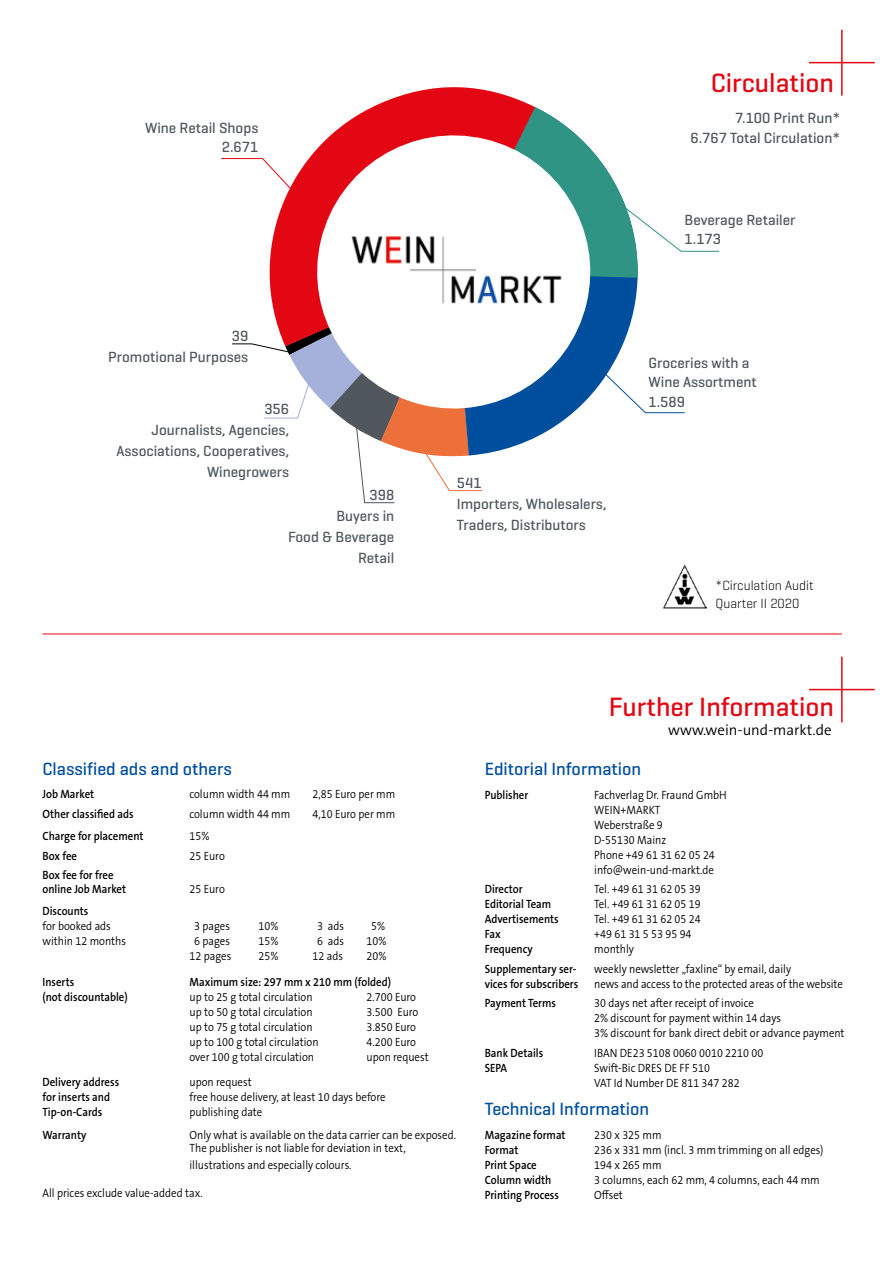
<style>
.page{position:relative;width:893px;height:1263px;background:#fff}
.page>*{position:absolute;margin:0;border:0;box-sizing:border-box;transform-origin:0 0}
.t1{font:500 27px "Geogrotesque";color:#e30613}
.t2{font:500 18px "Geogrotesque";color:#004f9f}
.t3{font:500 15px/21px "Geogrotesque";color:#50585d;text-align:right}
.t4{font:300 15px "The Sans B W4";color:#000}
.t5{font:300 13.5px/18px "Geogrotesque";color:#000}
.t6{font:300 12px/15px "The Sans B W4";color:#000;scale:.9 1}
.t7{font:600 12px/13.5px "The Sans B W6";color:#000;scale:.9 1}
</style>
<div class="page">
<svg style="left:372px;top:87px;width:163px;height:20px;fill:#e30613"></svg>
<svg style="left:221px;top:107px;width:499px;height:396px"></svg>
<hr style="left:841px;top:30px;width:2px;height:66px;background:#e30613">
<hr style="left:809px;top:62px;width:66px;height:1px;background:#e30613">
<hr style="left:841px;top:657px;width:2px;height:65px;background:#e30613">
<hr style="left:809px;top:689px;width:66px;height:1px;background:#e30613">
<hr style="left:43px;top:634px;width:799px;height:1px;background:#e30613">
<img style="left:662px;top:564px;width:44px;height:45px">
<p class="t3" style="left:145px;top:117px;width:115px;line-height:19.5px">Wine Retail Shops<br>2.671</p>
<p class="t3" style="left:108px;top:325px;width:142px">39<br>Promotional Purposes</p>
<p class="t3" style="left:117px;top:398px;width:174px">356<br>Journalists, Agencies,<br>Associations, Cooperatives,<br>Winegrowers</p>
<p class="t3" style="left:288px;top:484px;width:108px">398<br>Buyers in<br>Food &amp; Beverage<br>Retail</p>
<h1 class="t1" style="left:711px;top:66px;width:125px">Circulation</h1>
<p class="t3" style="left:690px;top:108px;width:151px;line-height:19.5px">7.100 Print Run*<br>6.767 Total Circulation*</p>
<p class="t3" style="left:685px;top:210px;width:112px;line-height:19.5px;text-align:left">Beverage Retailer<br>1.173</p>
<p class="t3" style="left:457px;top:472px;width:151px;text-align:left">541<br>Importers, Wholesalers,<br>Traders, Distributors</p>
<p class="t3" style="left:649px;top:353px;width:110px;line-height:19.5px;text-align:left">Groceries with a<br>Wine Assortment<br>1.589</p>
<p class="t5" style="left:715px;top:575px;width:100px">*Circulation Audit<br>Quarter II 2020</p>
<h1 class="t1" style="left:609px;top:690px;width:226px">Further Information</h1>
<p class="t4" style="left:668px;top:720px;width:165px">www.wein-und-markt.de</p>
<h2 class="t2" style="left:43px;top:757px;width:191px">Classified ads and others</h2>
<p class="t7" style="left:43px;top:787px;width:59px">Job Market</p>
<p class="t6" style="left:190px;top:787px;width:114px">column width 44 mm</p>
<p class="t6" style="left:313px;top:787px;width:93px">2,85 Euro per mm</p>
<p class="t7" style="left:43px;top:807px;width:103px">Other classified ads</p>
<p class="t6" style="left:190px;top:806px;width:114px">column width 44 mm</p>
<p class="t6" style="left:313px;top:806px;width:93px">4,10 Euro per mm</p>
<p class="t7" style="left:43px;top:829px;width:114px">Charge for placement</p>
<p class="t6" style="left:190px;top:829px;width:24px">15%</p>
<p class="t7" style="left:43px;top:849px;width:40px">Box fee</p>
<p class="t6" style="left:190px;top:848px;width:41px">25 Euro</p>
<p class="t7" style="left:43px;top:868px;width:94px">Box fee for free online Job Market</p>
<p class="t6" style="left:190px;top:881px;width:41px">25 Euro</p>
<p class="t7" style="left:43px;top:904px;width:53px">Discounts</p>
<p class="t6" style="left:43px;top:919px;width:78px">for booked ads</p>
<p class="t6" style="left:194px;top:919px;width:41px">3 pages</p>
<p class="t6" style="left:259px;top:919px;width:24px">10%</p>
<p class="t6" style="left:317px;top:919px;width:31px">3 ads</p>
<p class="t6" style="left:371px;top:919px;width:17px">5%</p>
<p class="t6" style="left:43px;top:934px;width:94px">within 12 months</p>
<p class="t6" style="left:194px;top:934px;width:41px">6 pages</p>
<p class="t6" style="left:259px;top:934px;width:24px">15%</p>
<p class="t6" style="left:317px;top:934px;width:31px">6 ads</p>
<p class="t6" style="left:367px;top:934px;width:24px">10%</p>
<p class="t6" style="left:190px;top:949px;width:48px">12 pages</p>
<p class="t6" style="left:259px;top:949px;width:24px">25%</p>
<p class="t6" style="left:313px;top:949px;width:35px">12 ads</p>
<p class="t6" style="left:367px;top:949px;width:24px">20%</p>
<p class="t7" style="left:43px;top:975px;width:37px">Inserts</p>
<p class="t7" style="left:190px;top:975px;width:226px">Maximum size: 297 mm x 210 mm (folded)</p>
<p class="t7" style="left:43px;top:990px;width:96px">(not discountable)</p>
<p class="t6" style="left:190px;top:989px;width:138px">up to 25 g total circulation</p>
<p class="t6" style="left:367px;top:989px;width:57px">2.700 Euro</p>
<p class="t6" style="left:190px;top:1004px;width:138px">up to 50 g total circulation</p>
<p class="t6" style="left:367px;top:1004px;width:59px">3.500 Euro</p>
<p class="t6" style="left:190px;top:1019px;width:138px">up to 75 g total circulation</p>
<p class="t6" style="left:367px;top:1019px;width:57px">3.850 Euro</p>
<p class="t6" style="left:190px;top:1034px;width:145px">up to 100 g total circulation</p>
<p class="t6" style="left:367px;top:1034px;width:57px">4.200 Euro</p>
<p class="t6" style="left:190px;top:1049px;width:140px">over 100 g total circulation</p>
<p class="t6" style="left:367px;top:1049px;width:71px">upon request</p>
<p class="t7" style="left:43px;top:1075px;width:87px">Delivery address</p>
<p class="t6" style="left:190px;top:1075px;width:71px">upon request</p>
<p class="t7" style="left:43px;top:1090px;width:77px">for inserts and</p>
<p class="t6" style="left:190px;top:1090px;width:219px">free house delivery, at least 10 days before</p>
<p class="t7" style="left:43px;top:1105px;width:68px">Tip-on-Cards</p>
<p class="t6" style="left:190px;top:1105px;width:82px">publishing date</p>
<p class="t7" style="left:43px;top:1128px;width:50px">Warranty</p>
<p class="t6" style="left:190px;top:1128px;width:298px;line-height:13.5px">Only what is available on the data carrier can be exposed.<br>The publisher is not liable for deviation in text,</p>
<p class="t6" style="left:190px;top:1157px;width:182px">illustrations and especially colours.</p>
<p class="t6" style="left:43px;top:1185px;width:180px">All prices exclude value-added tax.</p>
<h2 class="t2" style="left:485px;top:758px;width:158px">Editorial Information</h2>
<p class="t7" style="left:485px;top:788px;width:50px">Publisher</p>
<p class="t6" style="left:594px;top:787px;width:149px">Fachverlag Dr. Fraund GmbH<br>WEIN+MARKT<br>Weberstraße 9<br>D-55130 Mainz<br>Phone +49 61 31 62 05 24 info@wein-und-markt.de</p>
<p class="t7" style="left:485px;top:883px;width:44px">Director</p>
<p class="t6" style="left:594px;top:882px;width:120px">Tel. +49 61 31 62 05 39</p>
<p class="t7" style="left:485px;top:898px;width:75px">Editorial Team</p>
<p class="t6" style="left:594px;top:897px;width:120px">Tel. +49 61 31 62 05 19</p>
<p class="t7" style="left:485px;top:913px;width:84px">Advertisements</p>
<p class="t6" style="left:594px;top:912px;width:120px">Tel. +49 61 31 62 05 24</p>
<p class="t7" style="left:485px;top:928px;width:19px">Fax</p>
<p class="t6" style="left:594px;top:927px;width:110px">+49 61 31 5 53 95 94</p>
<p class="t7" style="left:485px;top:943px;width:55px">Frequency</p>
<p class="t6" style="left:594px;top:942px;width:45px">monthly</p>
<p class="t7" style="left:485px;top:962px;width:103px">Supplementary ser-</p>
<p class="t6" style="left:594px;top:961px;width:220px">weekly newsletter „faxline“ by email, daily</p>
<p class="t7" style="left:485px;top:977px;width:105px">vices for subscribers</p>
<p class="t6" style="left:594px;top:976px;width:278px">news and access to the protected areas of the website</p>
<p class="t7" style="left:485px;top:997px;width:81px">Payment Terms</p>
<p class="t6" style="left:594px;top:996px;width:280px">30 days net after receipt of invoice<br>2% discount for payment within 14 days<br>3% discount for bank direct debit or advance payment</p>
<p class="t7" style="left:485px;top:1046px;width:67px">Bank Details</p>
<p class="t6" style="left:594px;top:1045px;width:189px">IBAN DE23 5108 0060 0010 2210 00</p>
<p class="t7" style="left:485px;top:1061px;width:26px">SEPA</p>
<p class="t6" style="left:594px;top:1060px;width:163px">Swift-Bic DRES DE FF 510<br>VAT Id Number DE 811 347 282</p>
<h2 class="t2" style="left:485px;top:1098px;width:166px">Technical Information</h2>
<p class="t7" style="left:485px;top:1128px;width:91px">Magazine format</p>
<p class="t6" style="left:594px;top:1127px;width:76px">230 x 325 mm</p>
<p class="t7" style="left:485px;top:1143px;width:39px">Format</p>
<p class="t6" style="left:594px;top:1142px;width:256px">236 x 331 mm (incl. 3 mm trimming on all edges)</p>
<p class="t7" style="left:485px;top:1158px;width:59px">Print Space</p>
<p class="t6" style="left:594px;top:1157px;width:76px">194 x 265 mm</p>
<p class="t7" style="left:485px;top:1173px;width:75px">Column width</p>
<p class="t6" style="left:594px;top:1172px;width:252px">3 columns, each 62 mm, 4 columns, each 44 mm</p>
<p class="t7" style="left:485px;top:1188px;width:84px">Printing Process</p>
<p class="t6" style="left:594px;top:1187px;width:33px">Offset</p>
</div>
